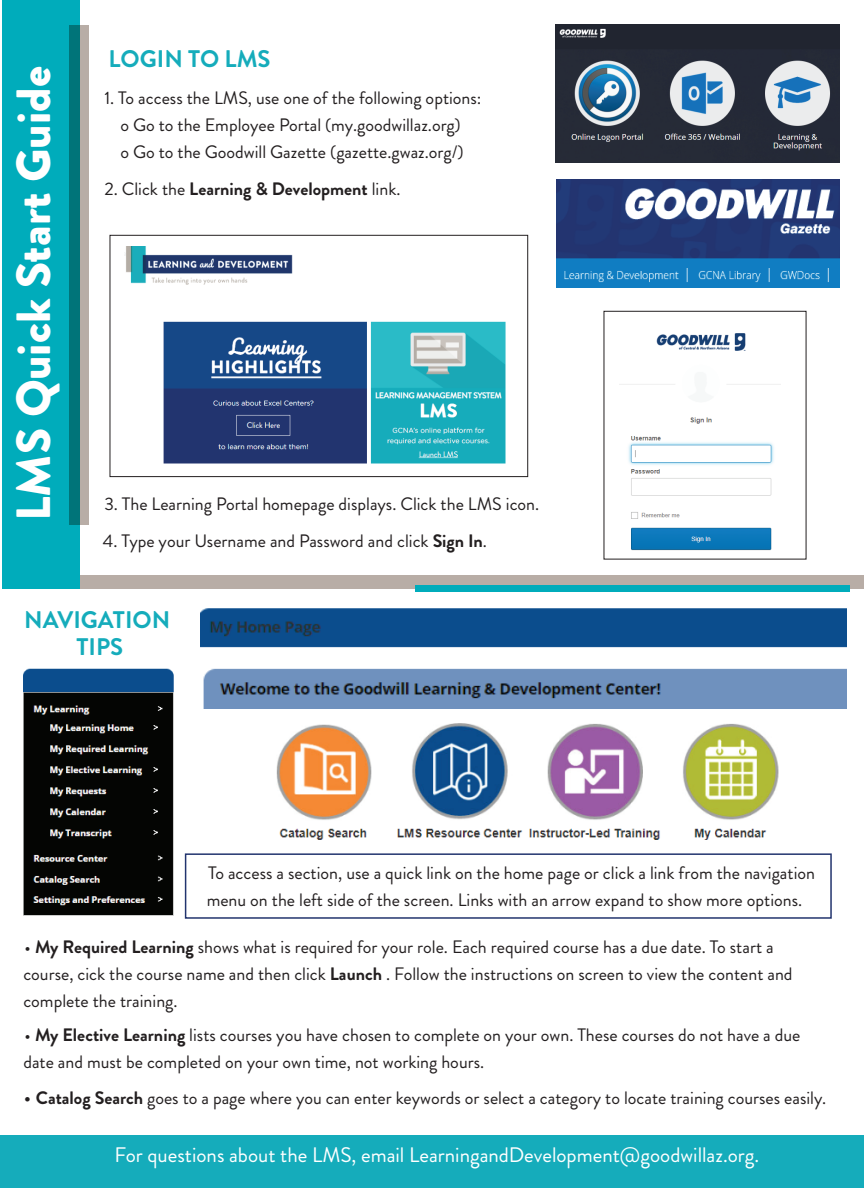
<style>
.page{position:relative;width:864px;height:1188px;background:#fff}
.page>*{position:absolute;margin:0;border:0;box-sizing:border-box;transform-origin:0 0}
.t1{font:900 48px "Brandon Grotesque";color:#fff}
.t2{font:700 24px/27px "Brandon Grotesque";color:#15acbb;text-align:center}
.t3{font:21px "Brandon Grotesque";color:#fff}
.t4{font:18px/27px "Brandon Grotesque";color:#231f20}
.t5{font:700 18px "Brandon Grotesque";color:#231f20}
.s1{font-weight:400}
.s2{font-weight:700}
.s3{font-size:21px}
</style>
<div class="page">
<img style="left:556px;top:24px;width:284px;height:138px">
<img style="left:556px;top:179px;width:284px;height:109px">
<div style="left:185px;top:853px;width:647px;height:66px;border:2px solid #22346e"></div>
<img style="left:23px;top:672px;width:151px;height:244px">
<div style="left:79px;top:576px;width:785px;height:13px;background:#b8ada6"></div>
<div style="left:415px;top:585px;width:434px;height:7px;background:#00acbb"></div>
<div style="left:0;top:1136px;width:864px;height:52px;background:#15acbb"></div>
<img style="left:201px;top:608px;width:645px;height:101px">
<img style="left:24px;top:643px;width:816px;height:215px">
<div style="left:2px;top:1px;width:78px;height:588px;background:#00acbb"></div>
<svg style="left:69px;top:26px;width:20px;height:499px;background:#498a8b"></svg>
<img style="left:125px;top:247px;width:381px;height:217px">
<img style="left:620px;top:333px;width:160px;height:218px">
<div style="left:110px;top:235px;width:418px;height:242px;border:1px solid #231f20"></div>
<h1 class="t1" style="left:0;top:521px;width:456px;rotate:-90deg">LMS Quick Start Guide</h1>
<h2 class="t2" style="left:109px;top:46px;width:164px">LOGIN TO LMS</h2>
<p class="t4" style="left:104px;top:84px;width:379px;text-align:center">1. To access the LMS, use one of the following options: o Go to the Employee Portal (my.goodwillaz.org)<br>o Go to the Goodwill Gazette (gazette.gwaz.org/)</p>
<p class="t5" style="left:104px;top:176px;width:298px"><span class="s1">2. Click the</span> Learning &amp; Development <span class="s1">link.</span></p>
<p class="t4" style="left:104px;top:491px;width:436px">3. The Learning Portal homepage displays. Click the LMS icon.</p>
<p class="t4" style="left:103px;top:527px;width:386px">4. Type your Username and Password and click <span class="s2">Sign In</span>.</p>
<h2 class="t2" style="left:24px;top:607px;width:148px">NAVIGATION<br>TIPS</h2>
<p class="t4" style="left:207px;top:859px;width:610px">To access a section, use a quick link on the home page or click a link from the navigation menu on the left side of the screen. Links with an arrow expand to show more options.</p>
<p class="t4" style="left:23px;top:933px;width:771px">• <span class="s2">My Required Learning</span> shows what is required for your role. Each required course has a due date. To start a course, cick the course name and then click <span class="s2">Launch</span> . Follow the instructions on screen to view the content and complete the training.</p>
<p class="t4" style="left:23px;top:1021px;width:779px">• <span class="s2">My Elective Learning</span> lists courses you have chosen to complete on your own. These courses do not have a due date and must be completed on your own time, not working hours.</p>
<p class="t4" style="left:24px;top:1085px;width:804px"><span class="s3">•</span> <span class="s2">Catalog Search</span> goes to a page where you can enter keywords or select a category to locate training courses easily.</p>
<p class="t3" style="left:114px;top:1141px;width:646px">For questions about the LMS, email LearningandDevelopment@goodwillaz.org.</p>
</div>
